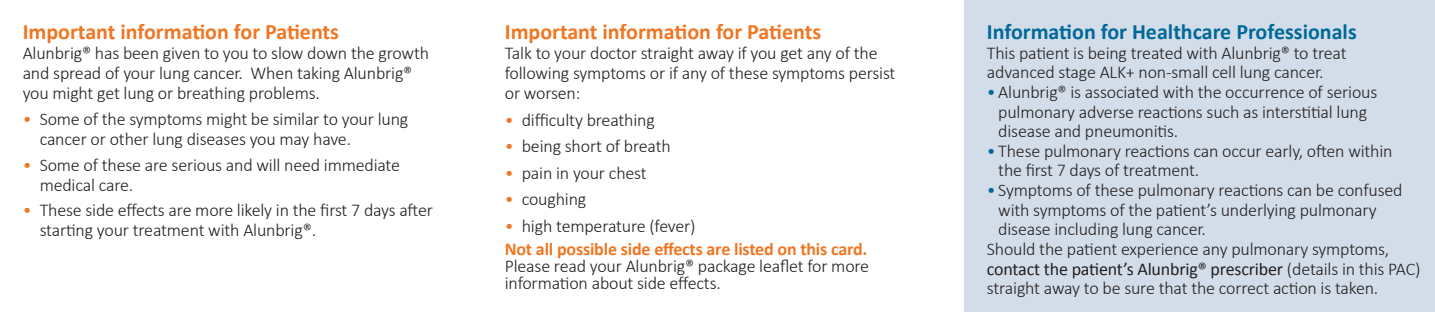
<style>
.page{position:relative;width:1435px;height:312px;background:#fff}
.page>*{position:absolute;margin:0;border:0;box-sizing:border-box;transform-origin:0 0}
.Headings{font:700 22px "Calibri";color:#f07622}
.Heading_Blue{font:700 22px "Calibri";color:#006999}
.Body_text{font:300 18px/19.6px "Calibri";letter-spacing:-.01em;color:#231f20}
.Body_text-2{font:700 18px "Calibri";letter-spacing:-.01em;color:#f07622}
.s1{color:#f07622}
.s2{color:#006999}
.s3{font-weight:400}
</style>
<div class="page">
<div style="left:964px;top:0;width:470px;height:312px;background:#d3dde9"></div>
<p class="Headings" style="left:23px;top:16px;width:318px">Important information for Patients</p>
<p class="Body_text" style="left:23px;top:43px;width:408px">Alunbrig® has been given to you to slow down the growth and spread of your lung cancer. When taking Alunbrig® you might get lung or breathing problems.</p>
<p class="Body_text" style="left:40px;top:109px;width:370px;text-indent:-17px"><span class="s1">•</span> Some of the symptoms might be similar to your lung cancer or other lung diseases you may have.</p>
<p class="Body_text" style="left:40px;top:154px;width:362px;text-indent:-17px"><span class="s1">•</span> Some of these are serious and will need immediate medical care.</p>
<p class="Body_text" style="left:40px;top:200px;width:395px;text-indent:-17px"><span class="s1">•</span> These side effects are more likely in the first 7 days after starting your treatment with Alunbrig®.</p>
<p class="Headings" style="left:505px;top:16px;width:318px">Important information for Patients</p>
<p class="Body_text" style="left:505px;top:43px;width:392px">Talk to your doctor straight away if you get any of the following symptoms or if any of these symptoms persist or worsen:</p>
<p class="Body_text" style="left:505px;top:110px;width:151px"><span class="s1">•</span> difficulty breathing</p>
<p class="Body_text" style="left:505px;top:136px;width:167px"><span class="s1">•</span> being short of breath</p>
<p class="Body_text" style="left:505px;top:163px;width:143px"><span class="s1">•</span> pain in your chest</p>
<p class="Body_text" style="left:505px;top:189px;width:83px"><span class="s1">•</span> coughing</p>
<p class="Body_text" style="left:505px;top:216px;width:192px"><span class="s1">•</span> high temperature (fever)</p>
<p class="Body_text-2" style="left:505px;top:237px;width:364px">Not all possible side effects are listed on this card.</p>
<p class="Body_text" style="left:505px;top:258px;width:366px;line-height:17px">Please read your Alunbrig® package leaflet for more information about side effects.</p>
<p class="Heading_Blue" style="left:986px;top:16px;width:371px">Information for Healthcare Professionals</p>
<p class="Body_text" style="left:986px;top:43px;width:361px">This patient is being treated with Alunbrig® to treat advanced stage ALK+ non-small cell lung cancer.</p>
<p class="Body_text" style="left:998px;top:82px;width:380px;text-indent:-11px"><span class="s2">•</span>Alunbrig® is associated with the occurrence of serious pulmonary adverse reactions such as interstitial lung disease and pneumonitis.</p>
<p class="Body_text" style="left:998px;top:141px;width:396px;text-indent:-11px"><span class="s2">•</span> These pulmonary reactions can occur early, often within the first 7 days of treatment.</p>
<p class="Body_text" style="left:998px;top:180px;width:406px;text-indent:-11px"><span class="s2">•</span> Symptoms of these pulmonary reactions can be confused with symptoms of the patient’s underlying pulmonary disease including lung cancer.</p>
<p class="Body_text" style="left:986px;top:239px;width:435px">Should the patient experience any pulmonary symptoms, <span class="s3">contact the patient’s Alunbrig® prescriber</span> (details in this PAC) straight away to be sure that the correct action is taken.</p>
</div>
